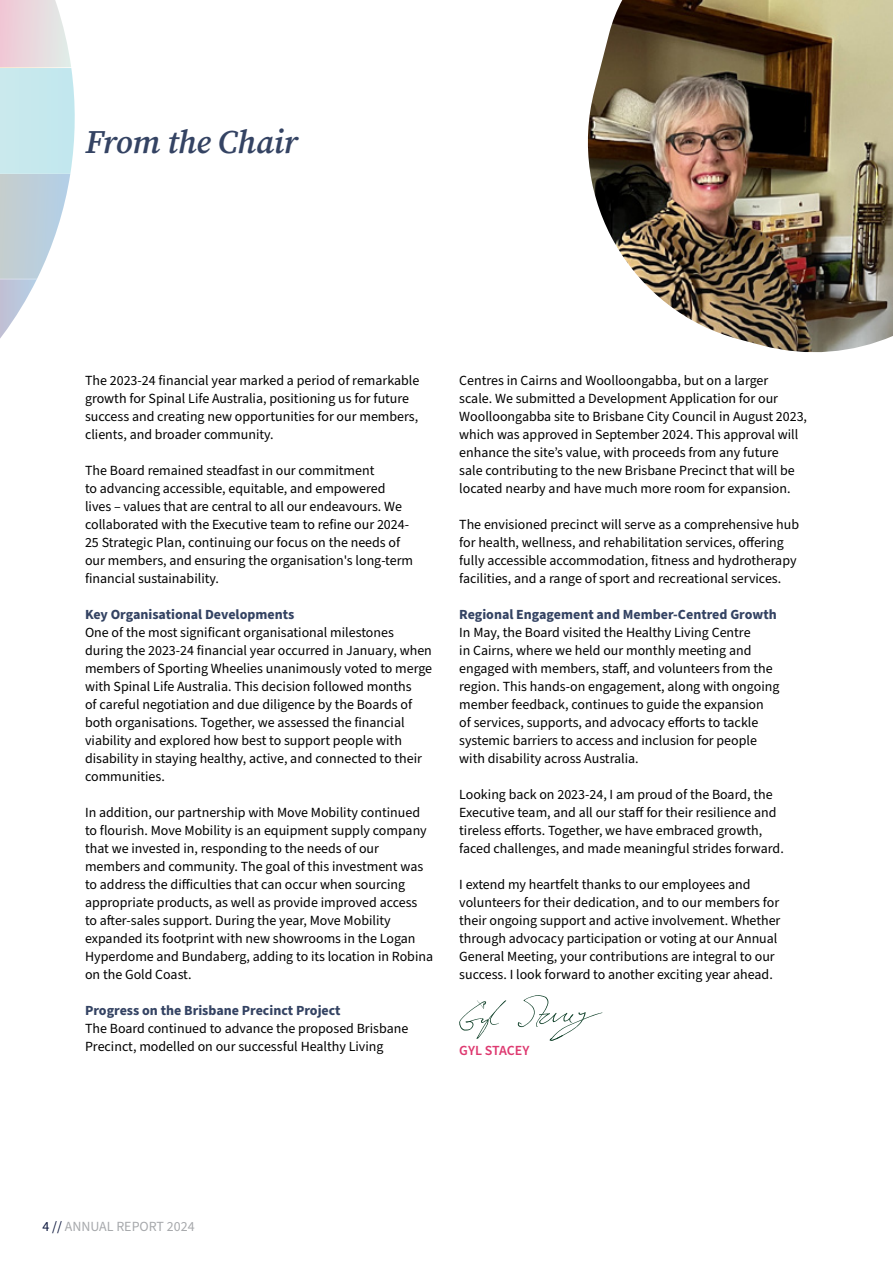
<style>
.page{position:relative;width:893px;height:1263px;background:#fff}
.page>*{position:absolute;margin:0;border:0;box-sizing:border-box;transform-origin:0 0}
.t1{font:italic 33px "Source Serif Variable";letter-spacing:-.005em;color:#344363}
.t2{font:13.95px/18px "Source Sans Pro";color:#000}
.t3{font:700 13.95px "Source Sans Pro";color:#344363}
.t4{font:13.95px "Source Sans Pro";color:#a7a9ac}
.t5{font:600 13.95px "Source Sans Pro";color:#de3970}
.s1{color:#0b163c}
</style>
<div class="page">
<img style="left:587px;top:0;width:306px;height:353px">
<svg style="left:0;top:0;width:75px;height:339px"></svg>
<svg style="left:459px;top:1000px;width:47px;height:39px"></svg>
<svg style="left:518px;top:995px;width:84px;height:46px"></svg>
<h1 class="t1" style="left:85px;top:119px;width:214px">From the Chair</h1>
<p class="t2" style="left:85px;top:371px;width:336px">The 2023-24 financial year marked a period of remarkable growth for Spinal Life Australia, positioning us for future success and creating new opportunities for our members, clients, and broader community.</p>
<p class="t2" style="left:85px;top:461px;width:330px">The Board remained steadfast in our commitment<br>to advancing accessible, equitable, and empowered lives – values that are central to all our endeavours. We collaborated with the Executive team to refine our 2024- 25 Strategic Plan, continuing our focus on the needs of our members, and ensuring the organisation's long-term financial sustainability.</p>
<p class="t3" style="left:85px;top:604px;width:211px">Key Organisational Developments</p>
<p class="t2" style="left:85px;top:623px;width:349px">One of the most significant organisational milestones during the 2023-24 financial year occurred in January, when members of Sporting Wheelies unanimously voted to merge with Spinal Life Australia. This decision followed months<br>of careful negotiation and due diligence by the Boards of both organisations. Together, we assessed the financial viability and explored how best to support people with disability in staying healthy, active, and connected to their communities.</p>
<p class="t2" style="left:85px;top:803px;width:350px">In addition, our partnership with Move Mobility continued to flourish. Move Mobility is an equipment supply company that we invested in, responding to the needs of our members and community. The goal of this investment was to address the difficulties that can occur when sourcing appropriate products, as well as provide improved access<br>to after-sales support. During the year, Move Mobility expanded its footprint with new showrooms in the Logan Hyperdome and Bundaberg, adding to its location in Robina on the Gold Coast.</p>
<p class="t3" style="left:85px;top:1000px;width:257px">Progress on the Brisbane Precinct Project</p>
<p class="t2" style="left:85px;top:1019px;width:325px">The Board continued to advance the proposed Brisbane<br>Precinct, modelled on our successful Healthy Living</p>
<p class="t2" style="left:459px;top:371px;width:349px">Centres in Cairns and Woolloongabba, but on a larger<br>scale. We submitted a Development Application for our Woolloongabba site to Brisbane City Council in August 2023, which was approved in September 2024. This approval will enhance the site’s value, with proceeds from any future<br>sale contributing to the new Brisbane Precinct that will be located nearby and have much more room for expansion.</p>
<p class="t2" style="left:459px;top:515px;width:341px">The envisioned precinct will serve as a comprehensive hub for health, wellness, and rehabilitation services, offering fully accessible accommodation, fitness and hydrotherapy facilities, and a range of sport and recreational services.</p>
<p class="t3" style="left:459px;top:604px;width:319px">Regional Engagement and Member-Centred Growth</p>
<p class="t2" style="left:459px;top:623px;width:322px">In May, the Board visited the Healthy Living Centre<br>in Cairns, where we held our monthly meeting and engaged with members, staff, and volunteers from the region. This hands-on engagement, along with ongoing member feedback, continues to guide the expansion<br>of services, supports, and advocacy efforts to tackle systemic barriers to access and inclusion for people with disability across Australia.</p>
<p class="t2" style="left:459px;top:785px;width:326px">Looking back on 2023-24, I am proud of the Board, the Executive team, and all our staff for their resilience and tireless efforts. Together, we have embraced growth, faced challenges, and made meaningful strides forward.</p>
<p class="t2" style="left:459px;top:875px;width:323px">I extend my heartfelt thanks to our employees and volunteers for their dedication, and to our members for their ongoing support and active involvement. Whether through advocacy participation or voting at our Annual General Meeting, your contributions are integral to our success. I look forward to another exciting year ahead.</p>
<p class="t5" style="left:459px;top:1041px;width:72px">GYL STACEY</p>
<p class="t4" style="left:43px;top:1217px;width:154px"><span class="s1">4 //</span> ANNUAL REPORT 2024</p>
</div>
